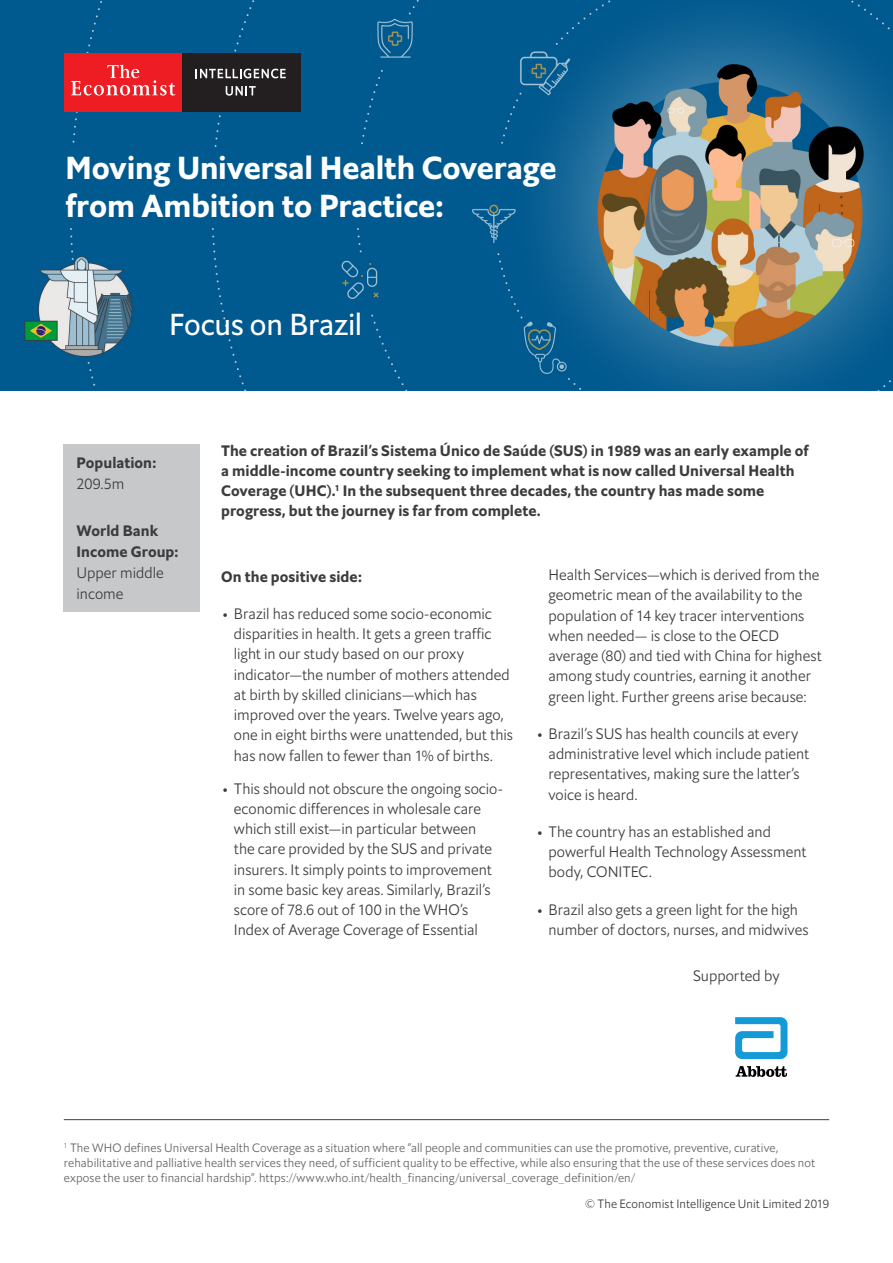
<style>
.page{position:relative;width:893px;height:1263px;background:#fff}
.page>*{position:absolute;margin:0;border:0;box-sizing:border-box;transform-origin:0 0}
.t1{font:31.5px/37.8px "Econ Sans Bol";letter-spacing:-.005em;color:#fff}
.t2{font:30px "Econ Sans Reg";letter-spacing:-.01em;color:#fff}
._4__Body_text{font:15px/20.2px "Econ Sans Lig";color:#3c3c3c}
._4__Body_text-2{font:15px/21px "Econ Sans Bol";letter-spacing:.005em;color:#3c3c3c}
.t3{font:12px/15px "Econ Sans Lig";letter-spacing:.01em;color:#636366}
.t4{font:12px "Econ Sans Lig";letter-spacing:.005em;color:#3c3c3c}
.s1{font-family:"Econ Sans Lig"}
</style>
<div class="page">
<img style="left:0;top:0;width:893px;height:390px">
<div style="left:64px;top:53px;width:118px;height:58px;background:#ee1d23"></div>
<svg style="left:71px;top:65px;width:104px;height:31px"></svg>
<div style="left:182px;top:53px;width:119px;height:58px;background:#231f20"></div>
<svg style="left:196px;top:69px;width:90px;height:9px"></svg>
<svg style="left:226px;top:86px;width:30px;height:10px"></svg>
<hr style="left:64px;top:1119px;width:765px;height:1px;background:#3e3e3f">
<div style="left:64px;top:444px;width:136px;height:168px;background:#c7c8ca"></div>
<svg style="left:735px;top:1017px;width:52px;height:42px"></svg>
<svg style="left:736px;top:1066px;width:51px;height:11px"></svg>
<p class="t1" style="left:66px;top:149px;width:493px">Moving Universal Health Coverage from Ambition to Practice:</p>
<p class="t2" style="left:169px;top:305px;width:195px">Focus on Brazil</p>
<p class="_4__Body_text-2" style="left:77px;top:453px;width:81px">Population:<br><span class="s1">209.5m</span></p>
<p class="_4__Body_text-2" style="left:77px;top:520px;width:103px">World Bank<br>Income Group:<br><span class="s1">Upper middle income</span></p>
<p class="_4__Body_text-2" style="left:221px;top:440px;width:589px;line-height:20.2px">The creation of Brazil’s Sistema Único de Saúde (SUS) in 1989 was an early example of a middle-income country seeking to implement what is now called Universal Health Coverage (UHC).<sup>1</sup> In the subsequent three decades, the country has made some progress, but the journey is far from complete.</p>
<p class="_4__Body_text-2" style="left:221px;top:566px;width:142px">On the positive side:</p>
<p class="_4__Body_text" style="left:234px;top:603px;width:280px;text-indent:-11px">• Brazil has reduced some socio-economic disparities in health. It gets a green traffic light in our study based on our proxy indicator—the number of mothers attended at birth by skilled clinicians—which has improved over the years. Twelve years ago, one in eight births were unattended, but this has now fallen to fewer than 1% of births.</p>
<p class="_4__Body_text" style="left:234px;top:778px;width:271px;text-indent:-11px">• This should not obscure the ongoing socio&shy;economic differences in wholesale care which still exist—in particular between<br>the care provided by the SUS and private insurers. It simply points to improvement in some basic key areas. Similarly, Brazil’s score of 78.6 out of 100 in the WHO’s Index of Average Coverage of Essential</p>
<p class="_4__Body_text" style="left:549px;top:564px;width:275px">Health Services—which is derived from the geometric mean of the availability to the population of 14 key tracer interventions when needed— is close to the OECD average (80) and tied with China for highest among study countries, earning it another green light. Further greens arise because:</p>
<p class="_4__Body_text" style="left:549px;top:723px;width:262px;text-indent:-11px">• Brazil’s SUS has health councils at every administrative level which include patient representatives, making sure the latter’s voice is heard.</p>
<p class="_4__Body_text" style="left:549px;top:821px;width:259px;text-indent:-11px">• The country has an established and powerful Health Technology Assessment body, CONITEC.</p>
<p class="_4__Body_text" style="left:549px;top:899px;width:261px;text-indent:-11px">• Brazil also gets a green light for the high number of doctors, nurses, and midwives</p>
<p class="_4__Body_text" style="left:693px;top:965px;width:88px">Supported by</p>
<p class="t3" style="left:64px;top:1140px;width:753px"><sup>1</sup> The WHO defines Universal Health Coverage as a situation where “all people and communities can use the promotive, preventive, curative, rehabilitative and palliative health services they need, of sufficient quality to be effective, while also ensuring that the use of these services does not expose the user to financial hardship”. https://www.who.int/health_financing/universal_coverage_definition/en/</p>
<p class="t4" style="left:585px;top:1196px;width:246px">© The Economist Intelligence Unit Limited 2019</p>
</div>
